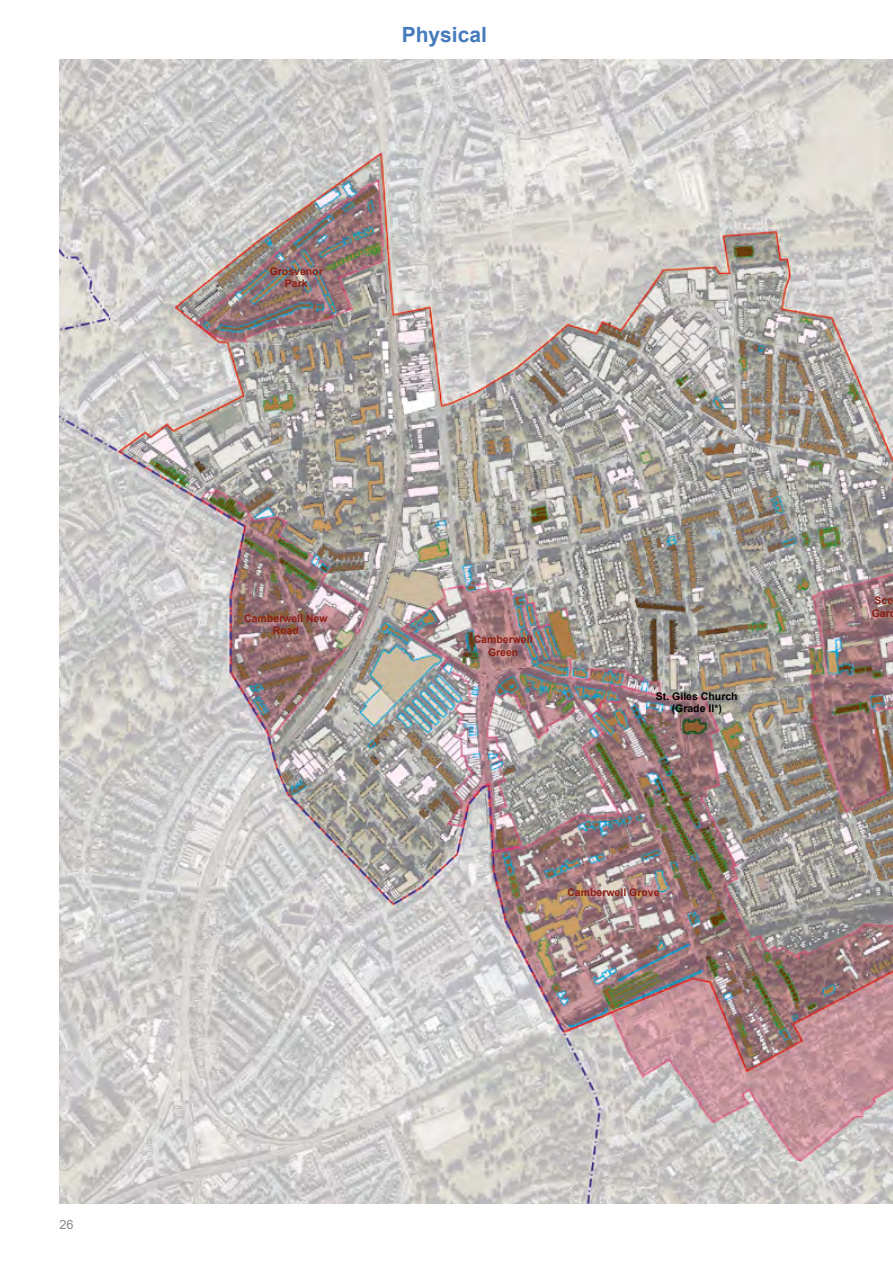
<style>
.page{position:relative;width:893px;height:1263px;background:#fff}
.page>*{position:absolute;margin:0;border:0;box-sizing:border-box;transform-origin:0 0}
.HEADER_-_Category{font:700 21px "Arial";color:#457abd}
.t1{font:12.75px "Arial";color:#878787}
.t2{font:700 10.5px/12.6px "Arial";color:#8c1d12;text-align:center}
.t3{font:700 10.5px/12.6px "Arial";color:#000;text-align:center}
</style>
<div class="page">
<img style="left:60px;top:60px;width:833px;height:1143px">
<p class="t1" style="left:60px;top:1216px;width:16px">26</p>
<p class="HEADER_-_Category" style="left:402px;top:20px;width:87px">Physical</p>
<p class="t2" style="left:270px;top:265px;width:55px">Grosvenor<br>Park</p>
<p class="t2" style="left:244px;top:612px;width:85px">Camberwell New<br>Road</p>
<p class="t2" style="left:474px;top:633px;width:60px">Camberwell<br>Green</p>
<p class="t3" style="left:656px;top:690px;width:83px">St. Giles Church (Grade II*)</p>
<p class="t2" style="left:567px;top:886px;width:94px">Camberwell Grove</p>
<p class="t2" style="left:872px;top:594px;width:26px;text-align:left">Sce<br>Gard</p>
</div>
